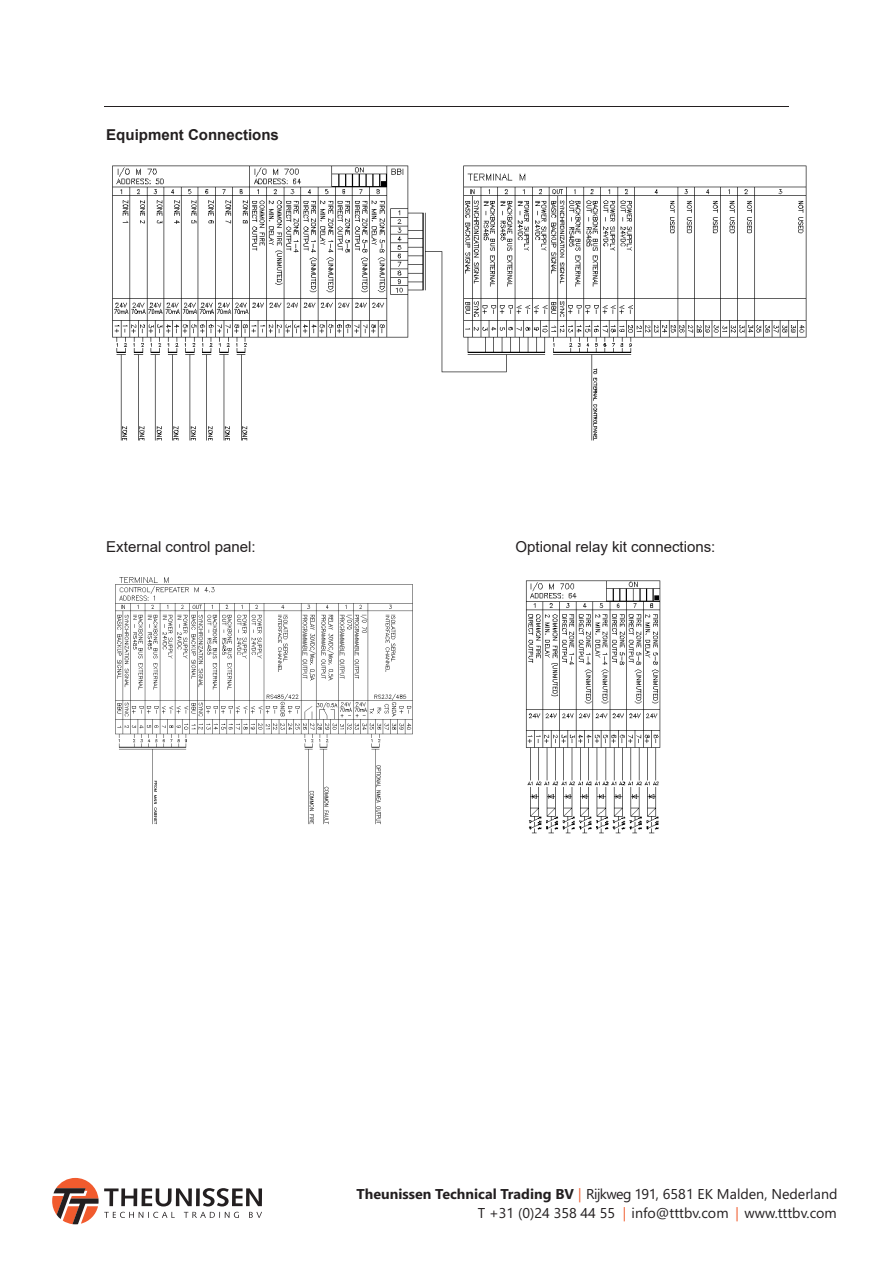
<style>
.page{position:relative;width:893px;height:1263px;background:#fff}
.page>*{position:absolute;margin:0;border:0;box-sizing:border-box;transform-origin:0 0}
.t1{font:15px "Arial";color:#231f20}
.t2{font:700 15px "Arial";color:#231f20}
.t3{font:14.25px/19.4px "Leelawadee UI";color:#231f20;text-align:right}
.s1{font-weight:700}
.s2{color:#f05d2f}
</style>
<div class="page">
<svg style="left:52px;top:1178px;width:210px;height:46px"></svg>
<hr style="left:104px;top:106px;width:685px;height:1px;background:#231f20">
<img style="left:112px;top:165px;width:695px;height:276px">
<img style="left:115px;top:577px;width:298px;height:248px">
<img style="left:525px;top:580px;width:136px;height:254px">
<p class="t2" style="left:106px;top:124px;width:174px">Equipment Connections</p>
<p class="t1" style="left:106px;top:536px;width:151px">External control panel:</p>
<p class="t1" style="left:516px;top:536px;width:201px">Optional relay kit connections:</p>
<p class="t3" style="left:357px;top:1183px;width:482px"><span class="s1">Theunissen Technical Trading BV</span> <span class="s2">|</span> Rijkweg 191, 6581 EK Malden, Nederland<br>T +31 (0)24 358 44 55 <span class="s2">|</span> info@tttbv.com <span class="s2">|</span> www.tttbv.com</p>
</div>
